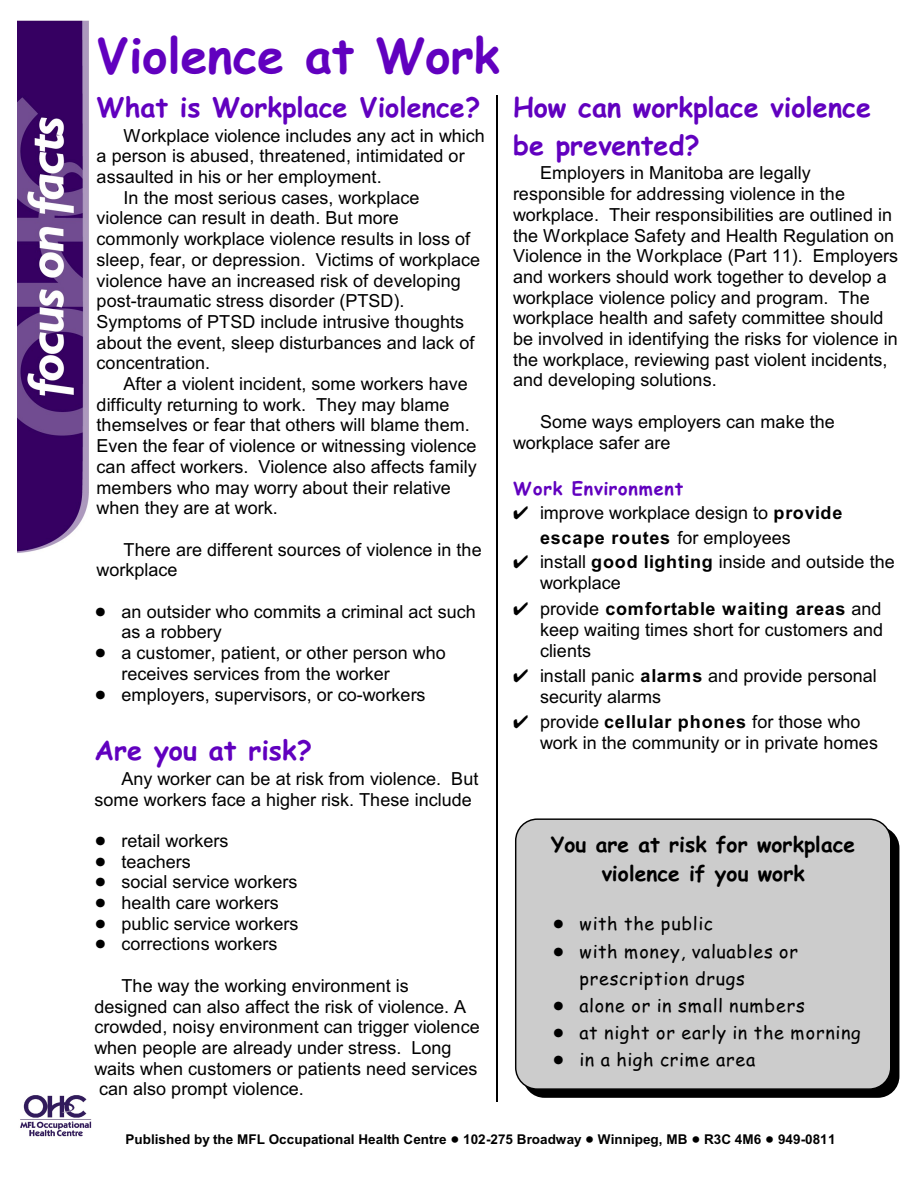
<style>
.page{position:relative;width:918px;height:1188px;background:#fff}
.page>*{position:absolute;margin:0;border:0;box-sizing:border-box;transform-origin:0 0}
.t1{font:700 48px "Comic Sans MS";color:#6100bf}
.t2{font:700 27px/37.8px "Comic Sans MS";color:#6100bf}
.t3{font:700 21px/29.4px "Comic Sans MS";color:#000;text-align:center}
.t4{font:18px/20.7px "Arial";color:#000}
.t5{font:18px/27.2px "Comic Sans MS";letter-spacing:.04em;color:#000}
.t6{font:700 18px "Comic Sans MS";letter-spacing:.045em;color:#6100bf}
.t7{font:700 13.5px "Arial";color:#000}
.s1{font-weight:700}
</style>
<div class="page">
<div style="left:523px;top:826px;width:376px;height:272px;background:#000;border-radius:22px"></div>
<div style="left:516px;top:819px;width:375px;height:270px;background:#ccc;border-radius:22px"></div>
<div style="left:515px;top:818px;width:376px;height:272px;border:1px solid #000;border-radius:22px"></div>
<hr style="left:496px;top:96px;width:1px;height:1006px;background:#000">
<img style="left:18px;top:20px;width:71px;height:533px">
<img style="left:20px;top:1095px;width:72px;height:42px">
<h1 class="t1" style="left:97px;top:35px;width:405px">Violence at Work</h1>
<h2 class="t2" style="left:97px;top:91px;width:385px">What is Workplace Violence?</h2>
<p class="t4" style="left:124px;top:127px;width:363px">Workplace violence includes any act in which</p>
<p class="t4" style="left:97px;top:147px;width:370px">a person is abused, threatened, intimidated or</p>
<p class="t4" style="left:97px;top:168px;width:287px">assaulted in his or her employment.</p>
<p class="t4" style="left:124px;top:189px;width:297px">In the most serious cases, workplace</p>
<p class="t4" style="left:97px;top:209px;width:304px">violence can result in death. But more</p>
<p class="t4" style="left:97px;top:230px;width:375px">commonly workplace violence results in loss of</p>
<p class="t4" style="left:97px;top:251px;width:385px">sleep, fear, or depression. Victims of workplace</p>
<p class="t4" style="left:97px;top:272px;width:366px">violence have an increased risk of developing</p>
<p class="t4" style="left:97px;top:292px;width:309px">post-traumatic stress disorder (PTSD).</p>
<p class="t4" style="left:97px;top:313px;width:369px">Symptoms of PTSD include intrusive thoughts</p>
<p class="t4" style="left:97px;top:334px;width:379px">about the event, sleep disturbances and lack of</p>
<p class="t4" style="left:97px;top:354px;width:115px">concentration.</p>
<p class="t4" style="left:124px;top:375px;width:346px">After a violent incident, some workers have</p>
<p class="t4" style="left:97px;top:396px;width:354px">difficulty returning to work. They may blame</p>
<p class="t4" style="left:97px;top:416px;width:375px">themselves or fear that others will blame them.</p>
<p class="t4" style="left:97px;top:437px;width:381px">Even the fear of violence or witnessing violence</p>
<p class="t4" style="left:97px;top:458px;width:382px">can affect workers. Violence also affects family</p>
<p class="t4" style="left:97px;top:479px;width:356px">members who may worry about their relative</p>
<p class="t4" style="left:97px;top:499px;width:183px">when they are at work.</p>
<p class="t4" style="left:97px;top:541px;width:387px;text-indent:27px">There are different sources of violence in the workplace</p>
<p class="t4" style="left:122px;top:603px;width:356px">an outsider who commits a criminal act such as a robbery<br>a customer, patient, or other person who receives services from the worker employers, supervisors, or co-workers</p>
<h2 class="t2" style="left:94px;top:734px;width:219px">Are you at risk?</h2>
<p class="t4" style="left:94px;top:770px;width:385px;text-indent:27px">Any worker can be at risk from violence. But some workers face a higher risk. These include</p>
<p class="t4" style="left:122px;top:832px;width:179px">retail workers teachers<br>social service workers health care workers public service workers corrections workers</p>
<p class="t4" style="left:94px;top:977px;width:387px;text-indent:27px">The way the working environment is designed can also affect the risk of violence. A crowded, noisy environment can trigger violence when people are already under stress. Long waits when customers or patients need services can also prompt violence.</p>
<h2 class="t2" style="left:513px;top:91px;width:360px">How can workplace violence be prevented?</h2>
<p class="t4" style="left:513px;top:164px;width:387px;text-indent:27px">Employers in Manitoba are legally responsible for addressing violence in the workplace. Their responsibilities are outlined in the Workplace Safety and Health Regulation on Violence in the Workplace (Part 11). Employers and workers should work together to develop a workplace violence policy and program. The workplace health and safety committee should be involved in identifying the risks for violence in the workplace, reviewing past violent incidents, and developing solutions.</p>
<p class="t4" style="left:513px;top:413px;width:323px;text-indent:27px">Some ways employers can make the workplace safer are</p>
<p class="t6" style="left:513px;top:480px;width:172px">Work Environment</p>
<p class="t4" style="left:540px;top:502px;width:304px;line-height:25.2px">improve workplace design to <span class="s1">provide escape routes</span> for employees</p>
<p class="t4" style="left:540px;top:553px;width:356px">install <span class="s1">good lighting</span> inside and outside the workplace</p>
<p class="t4" style="left:540px;top:599px;width:345px;line-height:21.3px;text-align:justify">provide <span class="s1">comfortable waiting areas</span> and keep waiting times short for customers and clients</p>
<p class="t4" style="left:540px;top:666px;width:338px;line-height:21.6px">install panic <span class="s1">alarms</span> and provide personal security alarms</p>
<p class="t4" style="left:540px;top:712px;width:340px;line-height:21.5px">provide <span class="s1">cellular phones</span> for those who work in the community or in private homes</p>
<p class="t3" style="left:551px;top:832px;width:306px">You are at risk for workplace violence if you work</p>
<p class="t5" style="left:579px;top:912px;width:283px">with the public<br>with money, valuables or prescription drugs<br>alone or in small numbers<br>at night or early in the morning in a high crime area</p>
<p class="t7" style="left:126px;top:1134px;width:711px">Published by the MFL Occupational Health Centre 102-275 Broadway Winnipeg, MB R3C 4M6 949-0811</p>
</div>
